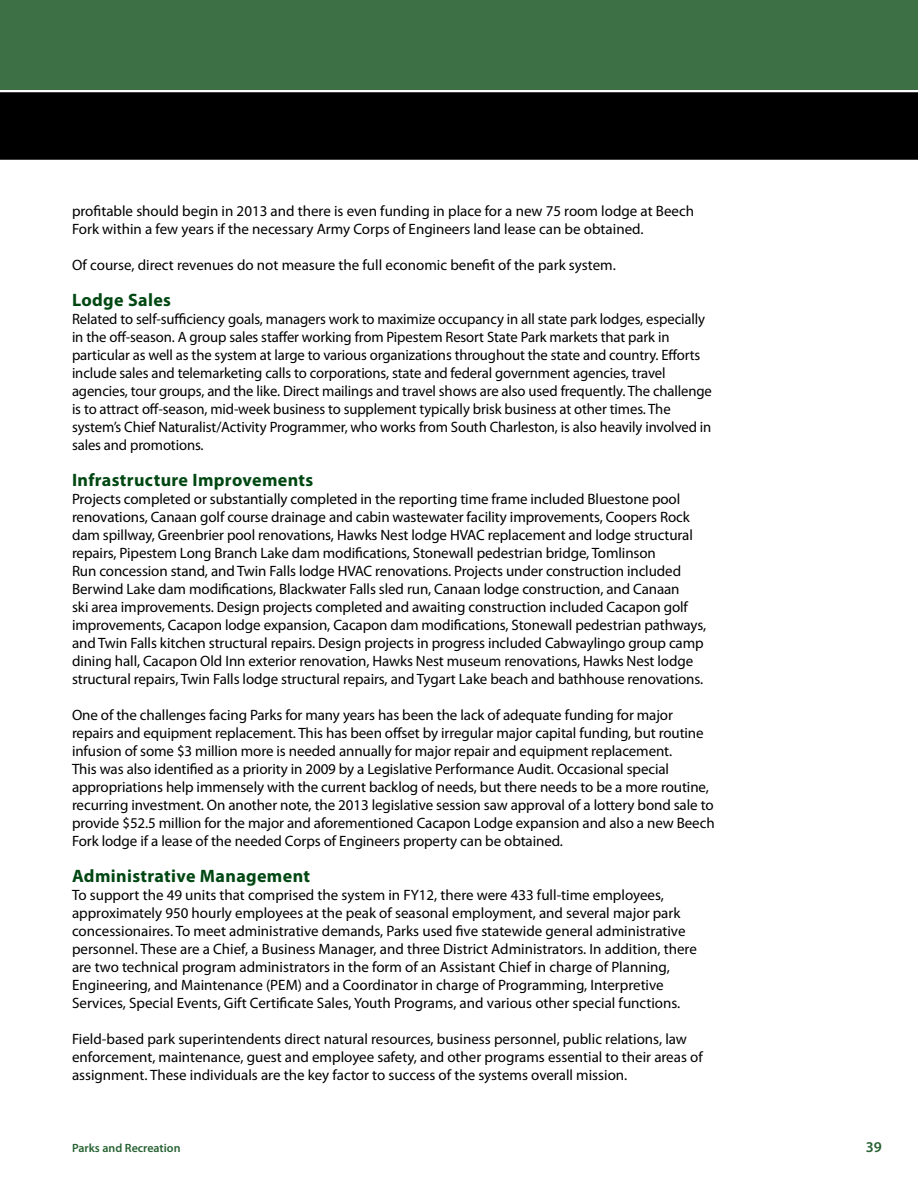
<style>
.page{position:relative;width:918px;height:1188px;background:#fff}
.page>*{position:absolute;margin:0;border:0;box-sizing:border-box;transform-origin:0 0}
.t1{font:700 18px "Myriad Pro";letter-spacing:.02em;color:#004712}
.t2{font:15px/18px "Myriad Pro";letter-spacing:-.005em;color:#000}
.t3{font:600 15px "Myriad Pro";color:#276232}
.t4{font:600 12px "Myriad Pro";color:#276232}
</style>
<div class="page">
<div style="left:0;top:92px;width:918px;height:68px;background:#000"></div>
<div style="left:0;top:0;width:918px;height:90px;background:#3d7145"></div>
<p class="t2" style="left:72px;top:202px;width:624px">profitable should begin in 2013 and there is even funding in place for a new 75 room lodge at Beech<br>Fork within a few years if the necessary Army Corps of Engineers land lease can be obtained.</p>
<p class="t2" style="left:72px;top:256px;width:545px">Of course, direct revenues do not measure the full economic benefit of the park system.</p>
<p class="t1" style="left:72px;top:288px;width:101px">Lodge Sales</p>
<p class="t2" style="left:72px;top:310px;width:641px">Related to self-sufficiency goals, managers work to maximize occupancy in all state park lodges, especially in the off-season. A group sales staffer working from Pipestem Resort State Park markets that park in particular as well as the system at large to various organizations throughout the state and country. Efforts include sales and telemarketing calls to corporations, state and federal government agencies, travel agencies, tour groups, and the like. Direct mailings and travel shows are also used frequently. The challenge is to attract off-season, mid-week business to supplement typically brisk business at other times. The system’s Chief Naturalist/Activity Programmer, who works from South Charleston, is also heavily involved in sales and promotions.</p>
<p class="t1" style="left:72px;top:468px;width:243px">Infrastructure Improvements</p>
<p class="t2" style="left:72px;top:490px;width:636px">Projects completed or substantially completed in the reporting time frame included Bluestone pool renovations, Canaan golf course drainage and cabin wastewater facility improvements, Coopers Rock dam spillway, Greenbrier pool renovations, Hawks Nest lodge HVAC replacement and lodge structural repairs, Pipestem Long Branch Lake dam modifications, Stonewall pedestrian bridge, Tomlinson<br>Run concession stand, and Twin Falls lodge HVAC renovations. Projects under construction included Berwind Lake dam modifications, Blackwater Falls sled run, Canaan lodge construction, and Canaan<br>ski area improvements. Design projects completed and awaiting construction included Cacapon golf improvements, Cacapon lodge expansion, Cacapon dam modifications, Stonewall pedestrian pathways, and Twin Falls kitchen structural repairs. Design projects in progress included Cabwaylingo group camp dining hall, Cacapon Old Inn exterior renovation, Hawks Nest museum renovations, Hawks Nest lodge structural repairs, Twin Falls lodge structural repairs, and Tygart Lake beach and bathhouse renovations.</p>
<p class="t2" style="left:72px;top:706px;width:644px">One of the challenges facing Parks for many years has been the lack of adequate funding for major repairs and equipment replacement. This has been offset by irregular major capital funding, but routine infusion of some $3 million more is needed annually for major repair and equipment replacement.<br>This was also identified as a priority in 2009 by a Legislative Performance Audit. Occasional special appropriations help immensely with the current backlog of needs, but there needs to be a more routine, recurring investment. On another note, the 2013 legislative session saw approval of a lottery bond sale to provide $52.5 million for the major and aforementioned Cacapon Lodge expansion and also a new Beech Fork lodge if a lease of the needed Corps of Engineers property can be obtained.</p>
<p class="t1" style="left:72px;top:864px;width:240px">Administrative Management</p>
<p class="t2" style="left:72px;top:886px;width:626px">To support the 49 units that comprised the system in FY12, there were 433 full-time employees, approximately 950 hourly employees at the peak of seasonal employment, and several major park concessionaires. To meet administrative demands, Parks used five statewide general administrative personnel. These are a Chief, a Business Manager, and three District Administrators. In addition, there are two technical program administrators in the form of an Assistant Chief in charge of Planning, Engineering, and Maintenance (PEM) and a Coordinator in charge of Programming, Interpretive Services, Special Events, Gift Certificate Sales, Youth Programs, and various other special functions.</p>
<p class="t2" style="left:72px;top:1030px;width:632px">Field-based park superintendents direct natural resources, business personnel, public relations, law enforcement, maintenance, guest and employee safety, and other programs essential to their areas of assignment. These individuals are the key factor to success of the systems overall mission.</p>
<p class="t4" style="left:72px;top:1140px;width:110px">Parks and Recreation</p>
<p class="t3" style="left:866px;top:1137px;width:18px">39</p>
</div>
